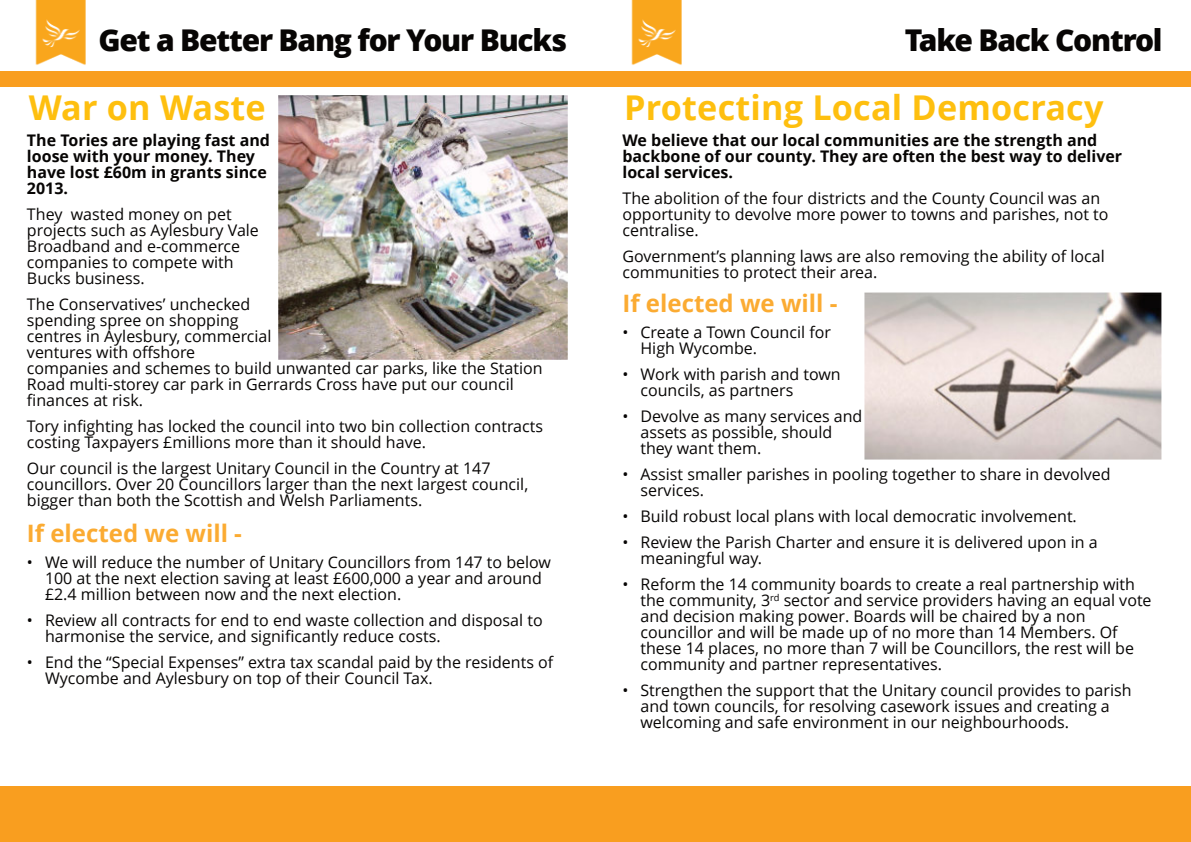
<style>
.page{position:relative;width:1191px;height:842px;background:#fff}
.page>*{position:absolute;margin:0;border:0;box-sizing:border-box;transform-origin:0 0}
.t1{font:700 34.2px "Open Sans";letter-spacing:.005em;color:#febf0f}
.t2{font:800 30px "Open Sans";letter-spacing:-.04em;color:#070504}
.t3{font:700 24px "Open Sans";color:#fbab32}
.t4{font:16px/16px "Open Sans";color:#070504}
.t5{font:700 16px/16px "Open Sans";color:#070504}
</style>
<div class="page">
<div style="left:0;top:71px;width:595px;height:16px;background:#f99e1f"></div>
<img style="left:35px;top:0;width:51px;height:65px">
<img style="left:279px;top:95px;width:288px;height:264px">
<div style="left:595px;top:787px;width:596px;height:55px;background:#f99e1f"></div>
<div style="left:595px;top:71px;width:596px;height:16px;background:#f99e1f"></div>
<img style="left:631px;top:0;width:51px;height:65px">
<img style="left:865px;top:292px;width:296px;height:168px">
<div style="left:0;top:787px;width:595px;height:55px;background:#f99e1f"></div>
<h2 class="t2" style="left:98px;top:28px;width:470px">Get a Better Bang for Your Bucks</h2>
<h1 class="t1" style="left:29px;top:94px;width:239px">War on Waste</h1>
<p class="t5" style="left:27px;top:134px;width:244px">The Tories are playing fast and loose with your money. They have lost £60m in grants since<br>2013.</p>
<p class="t4" style="left:27px;top:208px;width:233px">They wasted money on pet projects such as Aylesbury Vale<br>Broadband and e-commerce companies to compete with<br>Bucks business.</p>
<p class="t4" style="left:27px;top:298px;width:517px">The Conservatives’ unchecked<br>spending spree on shopping<br>centres in Aylesbury, commercial<br>ventures with offshore<br>companies and schemes to build unwanted car parks, like the Station Road multi-storey car park in Gerrards Cross have put our council finances at risk.</p>
<p class="t4" style="left:27px;top:420px;width:517px">Tory infighting has locked the council into two bin collection contracts costing Taxpayers £millions more than it should have.</p>
<p class="t4" style="left:27px;top:462px;width:503px">Our council is the largest Unitary Council in the Country at 147 councillors. Over 20 Councillors larger than the next largest council, bigger than both the Scottish and Welsh Parliaments.</p>
<h3 class="t3" style="left:27px;top:524px;width:216px">If elected we will -</h3>
<p class="t4" style="left:45px;top:556px;width:507px;text-indent:-18px">• We will reduce the number of Unitary Councillors from 147 to below<br>100 at the next election saving at least £600,000 a year and around £2.4 million between now and the next election.</p>
<p class="t4" style="left:45px;top:614px;width:499px;text-indent:-18px">• Review all contracts for end to end waste collection and disposal to harmonise the service, and significantly reduce costs.</p>
<p class="t4" style="left:45px;top:656px;width:510px;text-indent:-18px">• End the “Special Expenses” extra tax scandal paid by the residents of<br>Wycombe and Aylesbury on top of their Council Tax.</p>
<h2 class="t2" style="left:904px;top:28px;width:259px">Take Back Control</h2>
<h1 class="t1" style="left:624px;top:94px;width:481px">Protecting Local Democracy</h1>
<p class="t5" style="left:622px;top:134px;width:501px">We believe that our local communities are the strength and backbone of our county. They are often the best way to deliver local services.</p>
<p class="t4" style="left:622px;top:192px;width:487px">The abolition of the four districts and the County Council was an opportunity to devolve more power to towns and parishes, not to centralise.</p>
<p class="t4" style="left:622px;top:250px;width:484px">Government’s planning laws are also removing the ability of local communities to protect their area.</p>
<h3 class="t3" style="left:622px;top:294px;width:216px">If elected we will -</h3>
<p class="t4" style="left:640px;top:326px;width:192px;text-indent:-18px">• Create a Town Council for<br>High Wycombe.</p>
<p class="t4" style="left:640px;top:368px;width:202px;text-indent:-18px">• Work with parish and town councils, as partners</p>
<p class="t4" style="left:640px;top:410px;width:223px;text-indent:-18px">• Devolve as many services and assets as possible, should they want them.</p>
<p class="t4" style="left:640px;top:468px;width:471px;text-indent:-18px">• Assist smaller parishes in pooling together to share in devolved services.</p>
<p class="t4" style="left:622px;top:510px;width:456px">• Build robust local plans with local democratic involvement.</p>
<p class="t4" style="left:640px;top:536px;width:459px;text-indent:-18px">• Review the Parish Charter and ensure it is delivered upon in a meaningful way.</p>
<p class="t4" style="left:640px;top:578px;width:512px;text-indent:-18px">• Reform the 14 community boards to create a real partnership with the community, 3<sup>rd</sup> sector and service providers having an equal vote and decision making power. Boards will be chaired by a non councillor and will be made up of no more than 14 Members. Of these 14 places, no more than 7 will be Councillors, the rest will be community and partner representatives.</p>
<p class="t4" style="left:640px;top:684px;width:492px;text-indent:-18px">• Strengthen the support that the Unitary council provides to parish and town councils, for resolving casework issues and creating a welcoming and safe environment in our neighbourhoods.</p>
</div>
